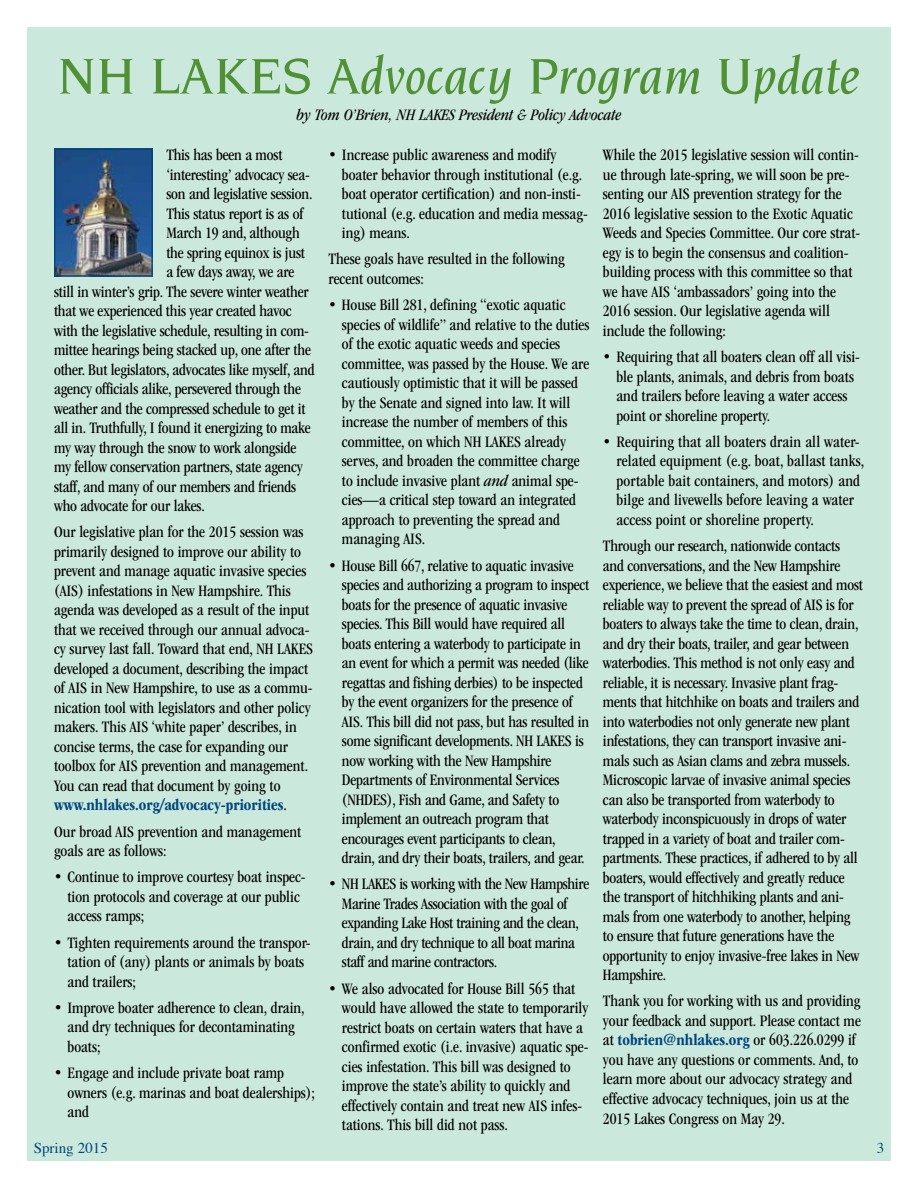
<style>
.page{position:relative;width:918px;height:1188px;background:#fff}
.page>*{position:absolute;margin:0;border:0;box-sizing:border-box;transform-origin:0 0}
.t1{font:italic 500 54px "Novarese Std";color:#519136}
.t2{font:condensed 16.5px/19.5px "ITC Garamond Std";color:#000}
.t3{font:condensed 16.5px/19.5px "ITC Garamond Std";letter-spacing:-.02em;color:#000}
.t4{font:italic condensed 16.5px "ITC Garamond Std";color:#000}
.t5{font:15px "Times";color:#00467e}
.s1{font-weight:700;color:#00467e}
.s2{font-style:italic}
</style>
<div class="page">
<div style="left:27px;top:27px;width:864px;height:1134px;background:#cbe8dc"></div>
<img style="left:54px;top:148px;width:99px;height:127px">
<div style="left:54px;top:149px;width:99px;height:128px;border:1px solid #00467e"></div>
<h1 class="t1" style="left:57px;top:46px;width:805px">NH LAKES Advocacy Program Update</h1>
<p class="t4" style="left:297px;top:106px;width:326px">by Tom O’Brien, NH LAKES President &amp; Policy Advocate</p>
<p class="t2" style="left:166px;top:145px;width:118px">This has been a most</p>
<p class="t2" style="left:166px;top:165px;width:145px">‘interesting’ advocacy sea-</p>
<p class="t2" style="left:166px;top:184px;width:148px">son and legislative session.</p>
<p class="t2" style="left:166px;top:204px;width:139px">This status report is as of</p>
<p class="t2" style="left:166px;top:223px;width:135px">March 19 and, although</p>
<p class="t2" style="left:166px;top:243px;width:140px">the spring equinox is just</p>
<p class="t2" style="left:166px;top:262px;width:130px">a few days away, we are</p>
<p class="t2" style="left:54px;top:282px;width:256px">still in winter’s grip. The severe winter weather</p>
<p class="t2" style="left:54px;top:301px;width:239px">that we experienced this year created havoc</p>
<p class="t2" style="left:54px;top:321px;width:257px">with the legislative schedule, resulting in com-</p>
<p class="t2" style="left:54px;top:340px;width:258px">mittee hearings being stacked up, one after the</p>
<p class="t2" style="left:54px;top:360px;width:262px">other. But legislators, advocates like myself, and</p>
<p class="t2" style="left:54px;top:379px;width:249px">agency officials alike, persevered through the</p>
<p class="t2" style="left:54px;top:399px;width:253px">weather and the compressed schedule to get it</p>
<p class="t2" style="left:54px;top:418px;width:258px">all in. Truthfully, I found it energizing to make</p>
<p class="t2" style="left:54px;top:438px;width:244px">my way through the snow to work alongside</p>
<p class="t2" style="left:54px;top:457px;width:250px">my fellow conservation partners, state agency</p>
<p class="t2" style="left:54px;top:477px;width:244px">staff, and many of our members and friends</p>
<p class="t2" style="left:54px;top:496px;width:152px">who advocate for our lakes.</p>
<p class="t2" style="left:54px;top:523px;width:261px">Our legislative plan for the 2015 session was primarily designed to improve our ability to prevent and manage aquatic invasive species (AIS) infestations in New Hampshire. This agenda was developed as a result of the input that we received through our annual advoca&shy;cy survey last fall. Toward that end, NH LAKES developed a document, describing the impact of AIS in New Hampshire, to use as a commu&shy;nication tool with legislators and other policy makers. This AIS ‘white paper’ describes, in concise terms, the case for expanding our toolbox for AIS prevention and management.<br>You can read that document by going to <span class="s1">www.nhlakes.org/advocacy-priorities</span>.</p>
<p class="t2" style="left:54px;top:822px;width:249px">Our broad AIS prevention and management goals are as follows:</p>
<p class="t2" style="left:68px;top:868px;width:240px;text-indent:-13px">• Continue to improve courtesy boat inspec&shy;tion protocols and coverage at our public access ramps;</p>
<p class="t2" style="left:68px;top:933px;width:245px;text-indent:-13px">• Tighten requirements around the transpor&shy;tation of (any) plants or animals by boats and trailers;</p>
<p class="t2" style="left:68px;top:998px;width:239px;text-indent:-13px">• Improve boater adherence to clean, drain, and dry techniques for decontaminating boats;</p>
<p class="t2" style="left:68px;top:1063px;width:249px;text-indent:-13px">• Engage and include private boat ramp owners (e.g. marinas and boat dealerships); and</p>
<p class="t2" style="left:342px;top:145px;width:247px;text-indent:-13px">• Increase public awareness and modify boater behavior through institutional (e.g. boat operator certification) and non-insti&shy;tutional (e.g. education and media messag&shy;ing) means.</p>
<p class="t2" style="left:329px;top:250px;width:238px">These goals have resulted in the following recent outcomes:</p>
<p class="t2" style="left:342px;top:295px;width:249px;text-indent:-13px">• House Bill 281, defining “exotic aquatic species of wildlife” and relative to the duties of the exotic aquatic weeds and species committee, was passed by the House. We are cautiously optimistic that it will be passed by the Senate and signed into law. It will increase the number of members of this committee, on which NH LAKES already serves, and broaden the committee charge to include invasive plant <span class="s2">and</span> animal spe&shy;cies—a critical step toward an integrated approach to preventing the spread and managing AIS.</p>
<p class="t2" style="left:342px;top:556px;width:249px;text-indent:-13px">• House Bill 667, relative to aquatic invasive species and authorizing a program to inspect boats for the presence of aquatic invasive species. This Bill would have required all boats entering a waterbody to participate in an event for which a permit was needed (like regattas and fishing derbies) to be inspected by the event organizers for the presence of AIS. This bill did not pass, but has resulted in some significant developments. NH LAKES is now working with the New Hampshire Departments of Environmental Services (NHDES), Fish and Game, and Safety to implement an outreach program that encourages event participants to clean, drain, and dry their boats, trailers, and gear.</p>
<p class="t3" style="left:342px;top:874px;width:249px;text-indent:-13px">• NH LAKES is working with the New Hampshire Marine Trades Association with the goal of expanding Lake Host training and the clean, drain, and dry technique to all boat marina staff and marine contractors.</p>
<p class="t2" style="left:342px;top:979px;width:248px;text-indent:-13px">• We also advocated for House Bill 565 that would have allowed the state to temporarily restrict boats on certain waters that have a confirmed exotic (i.e. invasive) aquatic spe&shy;cies infestation. This bill was designed to improve the state’s ability to quickly and effectively contain and treat new AIS infes&shy;tations. This bill did not pass.</p>
<p class="t2" style="left:603px;top:145px;width:259px">While the 2015 legislative session will contin&shy;ue through late-spring, we will soon be pre&shy;senting our AIS prevention strategy for the 2016 legislative session to the Exotic Aquatic Weeds and Species Committee. Our core strat&shy;egy is to begin the consensus and coalition&shy;building process with this committee so that we have AIS ‘ambassadors’ going into the 2016 session. Our legislative agenda will include the following:</p>
<p class="t2" style="left:616px;top:347px;width:245px;text-indent:-13px">• Requiring that all boaters clean off all visi&shy;ble plants, animals, and debris from boats and trailers before leaving a water access point or shoreline property.</p>
<p class="t2" style="left:616px;top:432px;width:249px;text-indent:-13px">• Requiring that all boaters drain all water&shy;related equipment (e.g. boat, ballast tanks, portable bait containers, and motors) and bilge and livewells before leaving a water access point or shoreline property.</p>
<p class="t2" style="left:603px;top:536px;width:261px">Through our research, nationwide contacts and conversations, and the New Hampshire experience, we believe that the easiest and most reliable way to prevent the spread of AIS is for boaters to always take the time to clean, drain, and dry their boats, trailer, and gear between waterbodies. This method is not only easy and reliable, it is necessary. Invasive plant frag&shy;ments that hitchhike on boats and trailers and into waterbodies not only generate new plant infestations, they can transport invasive ani&shy;mals such as Asian clams and zebra mussels.<br>Microscopic larvae of invasive animal species can also be transported from waterbody to waterbody inconspicuously in drops of water trapped in a variety of boat and trailer com&shy;partments. These practices, if adhered to by all boaters, would effectively and greatly reduce the transport of hitchhiking plants and ani&shy;mals from one waterbody to another, helping to ensure that future generations have the opportunity to enjoy invasive-free lakes in New Hampshire.</p>
<p class="t2" style="left:603px;top:992px;width:259px">Thank you for working with us and providing your feedback and support. Please contact me at <span class="s1">tobrien@nhlakes.org</span> or 603.226.0299 if you have any questions or comments. And, to learn more about our advocacy strategy and effective advocacy techniques, join us at the 2015 Lakes Congress on May 29.</p>
<p class="t5" style="left:34px;top:1134px;width:76px">Spring 2015</p>
<p class="t5" style="left:877px;top:1134px;width:9px">3</p>
</div>
